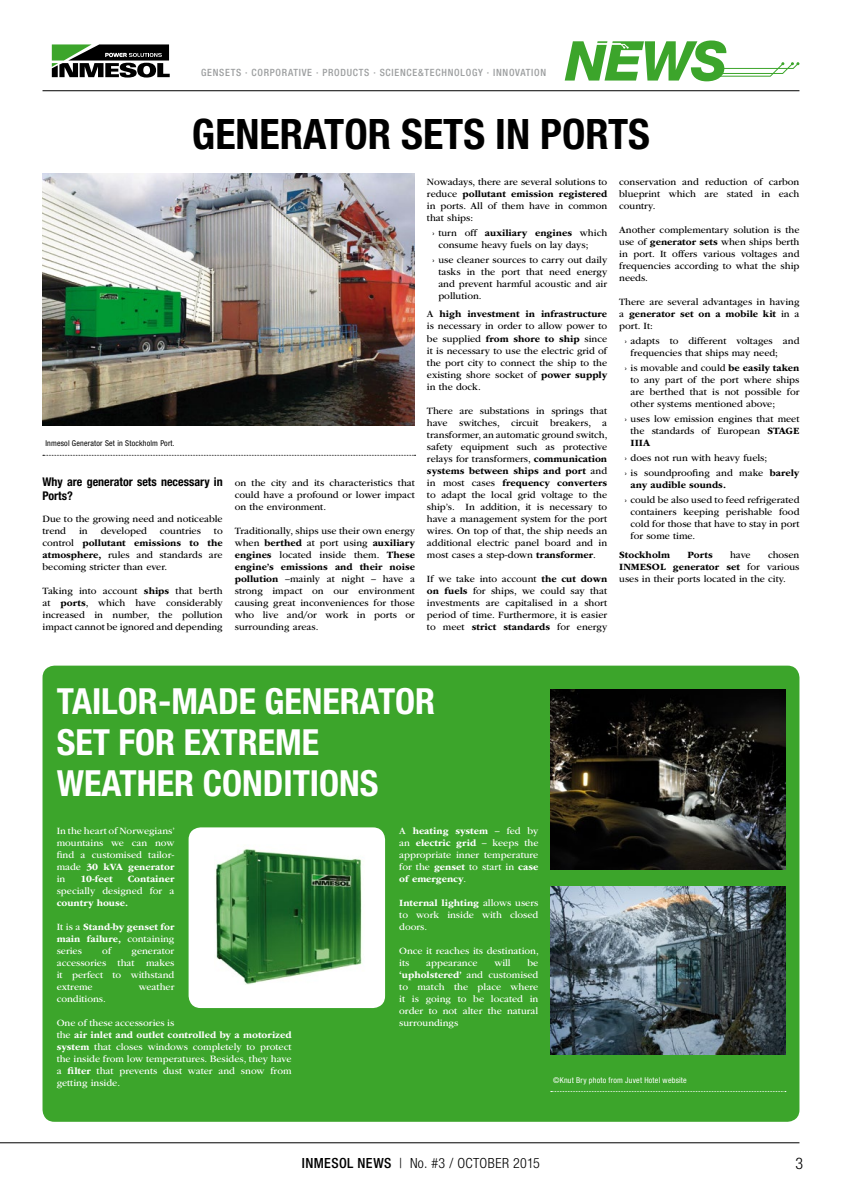
<style>
.page{position:relative;width:842px;height:1191px;background:#fff}
.page>*{position:absolute;margin:0;border:0;box-sizing:border-box;transform-origin:0 0}
.t1{font:italic 800 54.9px "Helvetica Neue LT Std";color:#3ca52b}
.t2{font:700 condensed 42px "Helvetica Neue LT Std";color:#000}
.t3{font:700 condensed 36px/41.1px "Helvetica Neue LT Std";color:#fff}
.t4{font:300 condensed 16px "Helvetica Neue LT Std";color:#000}
.t5{font:300 condensed 14px "Helvetica Neue LT Std";letter-spacing:.03em;color:#000}
.t6{font:700 condensed 12px/14.4px "Helvetica Neue LT Std";color:#000}
.t7{font:10px/12px "ITC Garamond Std";color:#000;text-align:justify}
.t8{font:10px/12px "ITC Garamond Std";color:#fff;text-align:justify}
.t9{font:700 10px/12px "ITC Garamond Std";color:#fff;text-align:justify}
.t10{font:500 condensed 10px "Helvetica Neue LT Std";letter-spacing:.075em;color:#9c9e9f}
.t11{font:700 10px "ITC Garamond Std";color:#000}
.t12{font:condensed 8px "Helvetica Neue LT Std";letter-spacing:.025em;color:#000}
.t13{font:condensed 8px "Helvetica Neue LT Std";letter-spacing:.025em;color:#fff}
.s1{font-weight:700}
.s2{font-weight:400}
.s3{font-weight:500}
</style>
<div class="page">
<hr style="left:0;top:1142px;width:799px;height:1px;background:#000">
<svg style="left:51px;top:44px;width:1px;height:33px"></svg>
<svg style="left:52px;top:44px;width:118px;height:34px"></svg>
<hr style="left:43px;top:90px;width:756px;height:1px;background:#000">
<svg style="left:695px;top:62px;width:104px;height:15px"></svg>
<img style="left:43px;top:173px;width:372px;height:252px">
<svg style="left:43px;top:455px;width:373px;height:1px"></svg>
<div style="left:43px;top:665px;width:756px;height:456px;background:#3ca52b;border-radius:12px"></div>
<img style="left:550px;top:689px;width:235px;height:180px">
<img style="left:550px;top:886px;width:235px;height:168px">
<div style="left:189px;top:827px;width:196px;height:181px;background:#fff;border-radius:12px"></div>
<img style="left:215px;top:848px;width:147px;height:136px">
<svg style="left:551px;top:1091px;width:235px;height:1px"></svg>
<p class="t10" style="left:201px;top:67px;width:347px">GENSETS · CORPORATIVE · PRODUCTS · SCIENCE&amp;TECHNOLOGY · INNOVATION</p>
<h1 class="t1" style="left:566px;top:28px;width:163px">NEWS</h1>
<h2 class="t2" style="left:192px;top:109px;width:459px">GENERATOR SETS IN PORTS</h2>
<p class="t12" style="left:45px;top:439px;width:131px">Inmesol Generator Set in Stockholm Port.</p>
<p class="t6" style="left:43px;top:474px;width:182px">WHY ARE GENERATOR SETS NECESSARY IN<br>PORTS?</p>
<p class="t7" style="left:43px;top:512px;width:182px">Due to the growing need and noticeable trend</p>
<p class="t7" style="left:79px;top:524px;width:10px">in</p>
<p class="t7" style="left:101px;top:524px;width:48px">developed</p>
<p class="t7" style="left:160px;top:524px;width:43px">countries</p>
<p class="t7" style="left:43px;top:524px;width:182px;text-indent:171px">to control <span class="s1">pollutant emissions to the atmosphere,</span> rules and standards are becoming stricter than ever.</p>
<p class="t7" style="left:43px;top:584px;width:182px">Taking into account <span class="s1">ships</span> that berth at <span class="s1">ports</span>, which have considerably increased in number, the pollution impact cannot be ignored and depending</p>
<p class="t7" style="left:235px;top:476px;width:182px">on the city and its characteristics that could have a profound or lower impact on the environment.</p>
<p class="t7" style="left:235px;top:524px;width:182px">Traditionally, ships use their own energy when <span class="s1">berthed</span> at port using <span class="s1">auxiliary engines</span> located inside them. <span class="s1">These engine’s emissions and their noise pollution</span> –mainly at night – have a strong impact on our environment causing great inconveniences for those who live and/or work in ports or surrounding areas.</p>
<p class="t7" style="left:427px;top:176px;width:182px">Nowadays, there are several solutions to reduce <span class="s1">pollutant emission registered </span>in ports. All of them have in common that ships:</p>
<p class="t7" style="left:438px;top:227px;width:170px;text-indent:-6px">› turn off <span class="s1">auxiliary engines</span> which consume heavy fuels on lay days;</p>
<p class="t7" style="left:438px;top:254px;width:170px;text-indent:-6px">› use cleaner sources to carry out daily tasks in the port that need energy and prevent harmful acoustic and air pollution.</p>
<p class="t7" style="left:427px;top:308px;width:182px">A <span class="s1">high investment in infrastructure </span>is necessary in order to allow power to be supplied <span class="s1">from shore to ship</span> since it is necessary to use the electric grid of the port city to connect the ship to the existing shore socket of <span class="s1">power supply </span>in the dock.</p>
<p class="t7" style="left:427px;top:404px;width:182px">There are substations in springs that have switches, circuit breakers, a transformer, an automatic ground switch, safety equipment such as protective relays for transformers, <span class="s1">communication systems between ships and port</span> and in most cases <span class="s1">frequency converters </span>to adapt the local grid voltage to the ship’s. In addition, it is necessary to have a management system for the port wires. On top of that, the ship needs an additional electric panel board and in most cases a step-down <span class="s1">transformer</span>.</p>
<p class="t7" style="left:427px;top:572px;width:182px">If we take into account <span class="s1">the cut down on fuels</span> for ships, we could say that investments are capitalised in a short period of time. Furthermore, it is easier to meet <span class="s1">strict standards</span> for energy</p>
<p class="t7" style="left:619px;top:176px;width:182px">conservation and reduction of carbon blueprint which are stated in each country.</p>
<p class="t7" style="left:619px;top:224px;width:182px">Another complementary solution is the use of <span class="s1">generator sets</span> when ships berth in port. It offers various voltages and frequencies according to what the ship needs.</p>
<p class="t7" style="left:619px;top:296px;width:182px">There are several advantages in having a <span class="s1">generator set on a mobile kit</span> in a port. It:</p>
<p class="t7" style="left:630px;top:335px;width:170px;text-indent:-6px">› adapts to different voltages and frequencies that ships may need;</p>
<p class="t7" style="left:630px;top:362px;width:170px;text-indent:-6px">› is movable and could <span class="s1">be easily taken </span>to any part of the port where ships are berthed that is not possible for other systems mentioned above;</p>
<p class="t7" style="left:630px;top:413px;width:170px;text-indent:-6px">› uses low emission engines that meet the standards of European <span class="s1">STAGE IIIA</span></p>
<p class="t7" style="left:625px;top:450px;width:176px;line-height:14.8px">› does not run with heavy fuels;<br>› is soundproofing and make <span class="s1">barely</span></p>
<p class="t11" style="left:630px;top:479px;width:97px">any audible sounds.</p>
<p class="t7" style="left:630px;top:493px;width:170px;text-indent:-6px">› could be also used to feed refrigerated containers keeping perishable food cold for those that have to stay in port for some time.</p>
<p class="t11" style="left:619px;top:549px;width:52px">Stockholm</p>
<p class="t11" style="left:687px;top:549px;width:27px">Ports</p>
<p class="t7" style="left:730px;top:548px;width:22px">have</p>
<p class="t7" style="left:619px;top:548px;width:182px;text-indent:149px">chosen <span class="s1">INMESOL generator set</span> for various uses in their ports located in the city.</p>
<h3 class="t3" style="left:57px;top:680px;width:380px">TAILOR-MADE GENERATOR<br>SET FOR EXTREME<br>WEATHER CONDITIONS</h3>
<p class="t8" style="left:57px;top:824px;width:120px">In the heart of Norwegians’ mountains we can now find a customised tailor&shy;made <span class="s1">30 kVA generator </span>in</p>
<p class="t9" style="left:80px;top:872px;width:34px">10-feet</p>
<p class="t9" style="left:128px;top:872px;width:48px">Container</p>
<p class="t8" style="left:57px;top:884px;width:119px">specially designed for a</p>
<p class="t9" style="left:57px;top:896px;width:73px">country house.</p>
<p class="t9" style="left:57px;top:920px;width:119px"><span class="s2">It is a</span> Stand-by genset for main failure, <span class="s2">containing series</span></p>
<p class="t8" style="left:102px;top:944px;width:10px">of</p>
<p class="t8" style="left:57px;top:944px;width:119px;text-indent:75px">generator accessories that makes it perfect to withstand extreme</p>
<p class="t8" style="left:139px;top:980px;width:37px">weather</p>
<p class="t8" style="left:57px;top:992px;width:51px">conditions.</p>
<p class="t8" style="left:57px;top:1016px;width:236px;text-align:left">One of these accessories is<br>the <span class="s1">air inlet and outlet controlled by a motorized system</span> that closes windows completely to protect the inside from low temperatures. Besides, they have a <span class="s1">filter</span> that prevents dust water and snow from getting inside.</p>
<p class="t8" style="left:399px;top:824px;width:141px">A <span class="s1">heating system</span> – fed by an <span class="s1">electric grid</span> – keeps the appropriate inner temperature for the <span class="s1">genset</span> to start in <span class="s1">case of emergency</span>.</p>
<p class="t8" style="left:399px;top:896px;width:141px"><span class="s1">Internal lighting</span> allows users to work inside with closed doors.</p>
<p class="t8" style="left:399px;top:944px;width:141px">Once it reaches its destination, its</p>
<p class="t8" style="left:399px;top:956px;width:141px;text-indent:128px">be <span class="s1">‘upholstered’</span> and customised to match the place where it is going to be located in order to not alter the natural surroundings</p>
<p class="t8" style="left:426px;top:956px;width:53px">appearance</p>
<p class="t8" style="left:494px;top:956px;width:18px">will</p>
<p class="t13" style="left:553px;top:1075px;width:135px">©Knut Bry photo from Juvet Hotel website</p>
<h3 class="t5" style="left:302px;top:1155px;width:240px"><span class="s3">INMESOL NEWS</span> | No. #3 / OCTOBER 2015</h3>
<h3 class="t4" style="left:796px;top:1153px;width:9px">3</h3>
</div>
